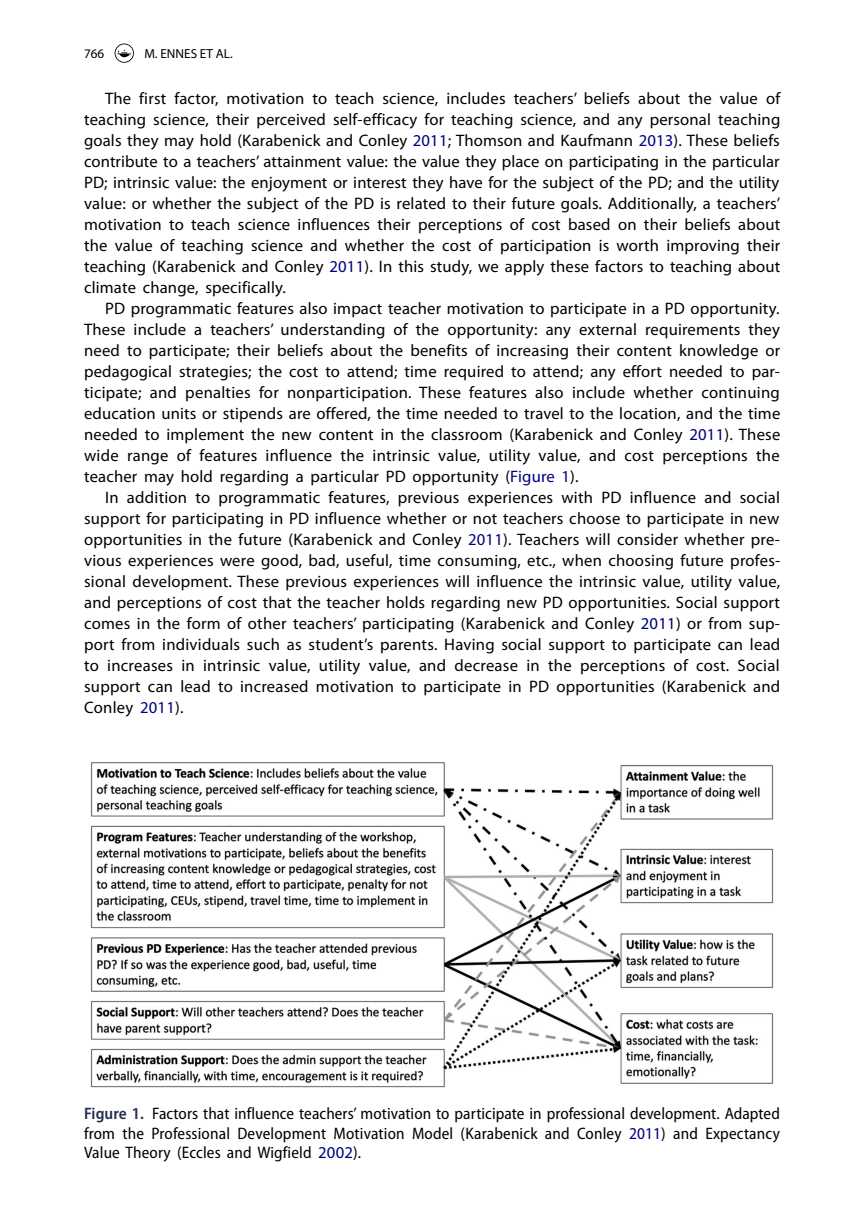
<style>
.page{position:relative;width:864px;height:1231px;background:#fff}
.page>*{position:absolute;margin:0;border:0;box-sizing:border-box;transform-origin:0 0}
.t1{font:16.62px/21px "Myriad Pro";letter-spacing:.01em;color:#000;text-align:justify}
.t2{font:semi-condensed 16.62px/19.2px "Myriad Pro";letter-spacing:.01em;color:#000;text-align:justify}
.t3{font:13.12px "Myriad Pro";color:#000}
.s1{color:#000080}
.s2{font-weight:600;color:#262c4d}
.s3{font-stretch:normal;color:#000080}
</style>
<div class="page">
<svg style="left:115px;top:43px;width:19px;height:20px"></svg>
<img style="left:91px;top:762px;width:682px;height:325px">
<p class="t3" style="left:84px;top:45px;width:22px">766</p>
<p class="t3" style="left:144px;top:45px;width:90px">M. ENNES ET AL.</p>
<p class="t1" style="left:84px;top:88px;width:697px;text-indent:21px">The first factor, motivation to teach science, includes teachers’ beliefs about the value of teaching science, their perceived self-efficacy for teaching science, and any personal teaching goals they may hold (Karabenick and Conley <span class="s1">2011</span>; Thomson and Kaufmann <span class="s1">2013</span>). These beliefs contribute to a teachers’ attainment value: the value they place on participating in the particular PD; intrinsic value: the enjoyment or interest they have for the subject of the PD; and the utility value: or whether the subject of the PD is related to their future goals. Additionally, a teachers’ motivation to teach science influences their perceptions of cost based on their beliefs about the value of teaching science and whether the cost of participation is worth improving their teaching (Karabenick and Conley <span class="s1">2011</span>). In this study, we apply these factors to teaching about climate change, specifically.</p>
<p class="t1" style="left:84px;top:298px;width:697px;text-indent:21px">PD programmatic features also impact teacher motivation to participate in a PD opportunity.<br>These include a teachers’ understanding of the opportunity: any external requirements they need to participate; their beliefs about the benefits of increasing their content knowledge or pedagogical strategies; the cost to attend; time required to attend; any effort needed to par&shy;ticipate; and penalties for nonparticipation. These features also include whether continuing education units or stipends are offered, the time needed to travel to the location, and the time needed to implement the new content in the classroom (Karabenick and Conley <span class="s1">2011</span>). These wide range of features influence the intrinsic value, utility value, and cost perceptions the teacher may hold regarding a particular PD opportunity (<span class="s1">Figure 1</span>).</p>
<p class="t1" style="left:84px;top:487px;width:697px;text-indent:21px">In addition to programmatic features, previous experiences with PD influence and social support for participating in PD influence whether or not teachers choose to participate in new opportunities in the future (Karabenick and Conley <span class="s1">2011</span>). Teachers will consider whether pre&shy;vious experiences were good, bad, useful, time consuming, etc., when choosing future profes&shy;sional development. These previous experiences will influence the intrinsic value, utility value, and perceptions of cost that the teacher holds regarding new PD opportunities. Social support comes in the form of other teachers’ participating (Karabenick and Conley <span class="s1">2011</span>) or from sup&shy;port from individuals such as student’s parents. Having social support to participate can lead to increases in intrinsic value, utility value, and decrease in the perceptions of cost. Social support can lead to increased motivation to participate in PD opportunities (Karabenick and Conley <span class="s1">2011</span>).</p>
<p class="t2" style="left:84px;top:1103px;width:697px"><span class="s2">Figure 1.</span> Factors that influence teachers’ motivation to participate in professional development. Adapted from the Professional Development Motivation Model (Karabenick and Conley <span class="s1">2011</span>) and Expectancy Value Theory (Eccles and Wigfield <span class="s3">2002</span>).</p>
</div>
